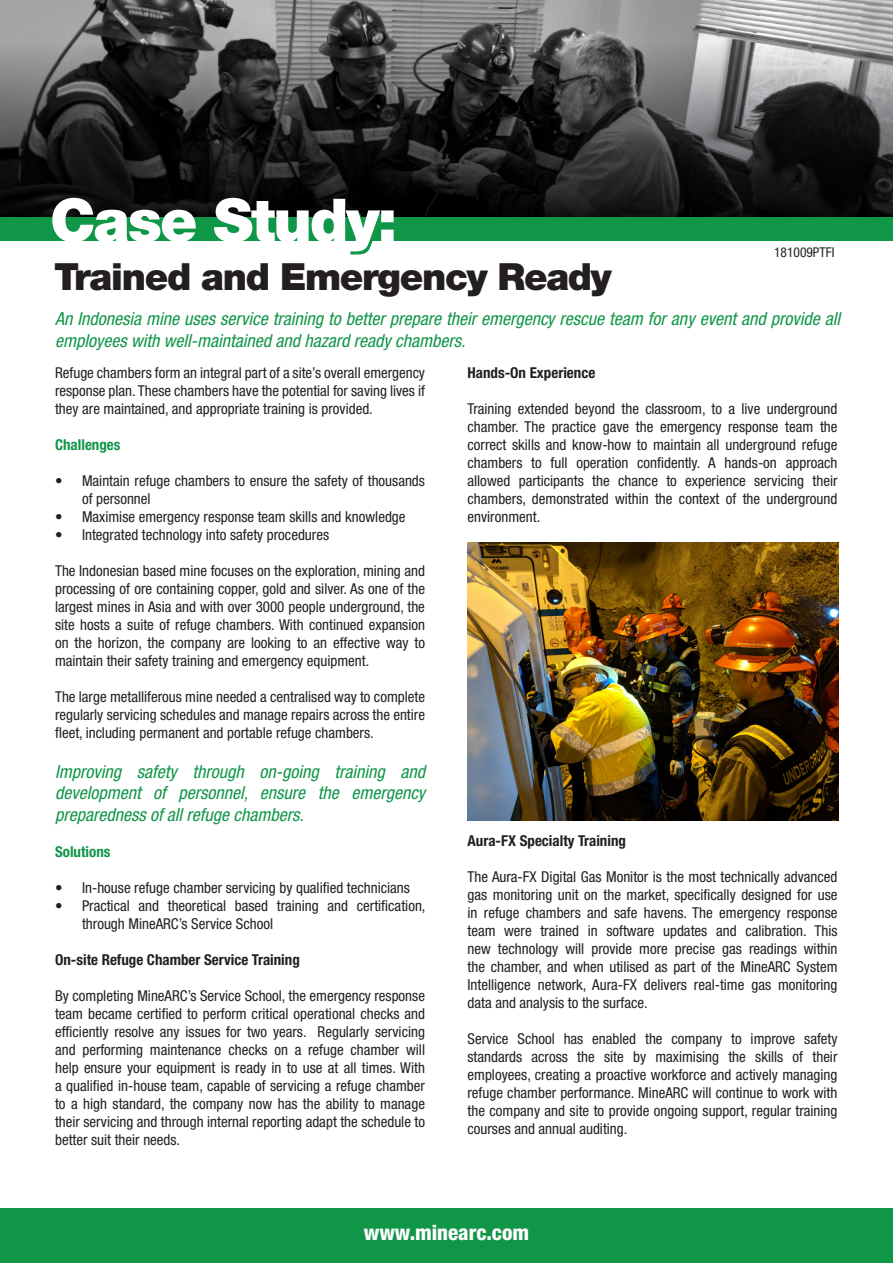
<style>
.page{position:relative;width:893px;height:1263px;background:#fff}
.page>*{position:absolute;margin:0;border:0;box-sizing:border-box;transform-origin:0 0}
.t1{font:900 59.7px "Helvetica Neue LT Std";letter-spacing:-.035em;color:#fff}
.t2{font:900 37.5px "Helvetica Neue LT Std";letter-spacing:-.035em;color:#231f20}
.t3{font:800 condensed 21px "Helvetica Neue LT Std";color:#fff}
.t4{font:italic condensed 18px/21.6px "Helvetica Neue LT Std";color:#109647}
.t5{font:condensed 15px/18px "Helvetica Neue LT Std";color:#231f20;text-align:justify}
.t6{font:700 condensed 15px "Helvetica Neue LT Std";color:#231f20}
.t7{font:700 condensed 15px "Helvetica Neue LT Std";color:#109647}
.t8{font:condensed 13.5px "Helvetica Neue LT Std";color:#231f20}
</style>
<div class="page">
<img style="left:0;top:0;width:893px;height:43px">
<svg style="left:0;top:43px;width:893px;height:175px;background:#323333"></svg>
<div style="left:0;top:218px;width:893px;height:23px;background:#109647"></div>
<div style="left:0;top:1209px;width:893px;height:54px;background:#109647"></div>
<img style="left:468px;top:542px;width:371px;height:279px">
<p class="t1" style="left:50px;top:184px;width:349px">Case Study:</p>
<p class="t2" style="left:54px;top:254px;width:559px">Trained and Emergency Ready</p>
<p class="t8" style="left:774px;top:245px;width:62px">181009PTFI</p>
<p class="t4" style="left:55px;top:308px;width:786px">An Indonesia mine uses service training to better prepare their emergency rescue team for any event and provide all employees with well-maintained and hazard ready chambers.</p>
<p class="t5" style="left:55px;top:364px;width:371px">Refuge chambers form an integral part of a site’s overall emergency response plan. These chambers have the potential for saving lives if they are maintained, and appropriate training is provided.</p>
<p class="t7" style="left:55px;top:436px;width:67px">Challenges</p>
<p class="t5" style="left:82px;top:472px;width:344px;text-indent:-27px">• Maintain refuge chambers to ensure the safety of thousands of personnel</p>
<p class="t5" style="left:55px;top:508px;width:352px">• Maximise emergency response team skills and knowledge</p>
<p class="t5" style="left:55px;top:526px;width:276px">• Integrated technology into safety procedures</p>
<p class="t5" style="left:55px;top:562px;width:371px">The Indonesian based mine focuses on the exploration, mining and processing of ore containing copper, gold and silver. As one of the largest mines in Asia and with over 3000 people underground, the site hosts a suite of refuge chambers. With continued expansion on the horizon, the company are looking to an effective way to maintain their safety training and emergency equipment.</p>
<p class="t5" style="left:55px;top:688px;width:371px">The large metalliferous mine needed a centralised way to complete regularly servicing schedules and manage repairs across the entire fleet, including permanent and portable refuge chambers.</p>
<p class="t4" style="left:55px;top:761px;width:371px;text-align:justify">Improving safety through on-going training and development of personnel, ensure the emergency preparedness of all refuge chambers.</p>
<p class="t7" style="left:55px;top:843px;width:57px">Solutions</p>
<p class="t5" style="left:55px;top:879px;width:356px">• In-house refuge chamber servicing by qualified technicians</p>
<p class="t5" style="left:82px;top:897px;width:345px;text-indent:-27px">• Practical and theoretical based training and certification, through MineARC’s Service School</p>
<p class="t6" style="left:55px;top:951px;width:246px">On-site Refuge Chamber Service Training</p>
<p class="t5" style="left:55px;top:987px;width:371px">By completing MineARC’s Service School, the emergency response team became certified to perform critical operational checks and efficiently resolve any issues for two years. Regularly servicing and performing maintenance checks on a refuge chamber will help ensure your equipment is ready in to use at all times. With a qualified in-house team, capable of servicing a refuge chamber to a high standard, the company now has the ability to manage their servicing and through internal reporting adapt the schedule to better suit their needs.</p>
<p class="t6" style="left:468px;top:364px;width:129px">Hands-On Experience</p>
<p class="t5" style="left:468px;top:400px;width:371px">Training extended beyond the classroom, to a live underground chamber. The practice gave the emergency response team the correct skills and know-how to maintain all underground refuge chambers to full operation confidently. A hands-on approach allowed participants the chance to experience servicing their chambers, demonstrated within the context of the underground environment.</p>
<p class="t6" style="left:468px;top:832px;width:160px">Aura-FX Specialty Training</p>
<p class="t5" style="left:468px;top:868px;width:371px">The Aura-FX Digital Gas Monitor is the most technically advanced gas monitoring unit on the market, specifically designed for use in refuge chambers and safe havens. The emergency response team were trained in software updates and calibration. This new technology will provide more precise gas readings within the chamber, and when utilised as part of the MineARC System Intelligence network, Aura-FX delivers real-time gas monitoring data and analysis to the surface.</p>
<p class="t5" style="left:468px;top:1030px;width:371px">Service School has enabled the company to improve safety standards across the site by maximising the skills of their employees, creating a proactive workforce and actively managing refuge chamber performance. MineARC will continue to work with the company and site to provide ongoing support, regular training courses and annual auditing.</p>
<p class="t3" style="left:364px;top:1219px;width:167px">www.minearc.com</p>
</div>
